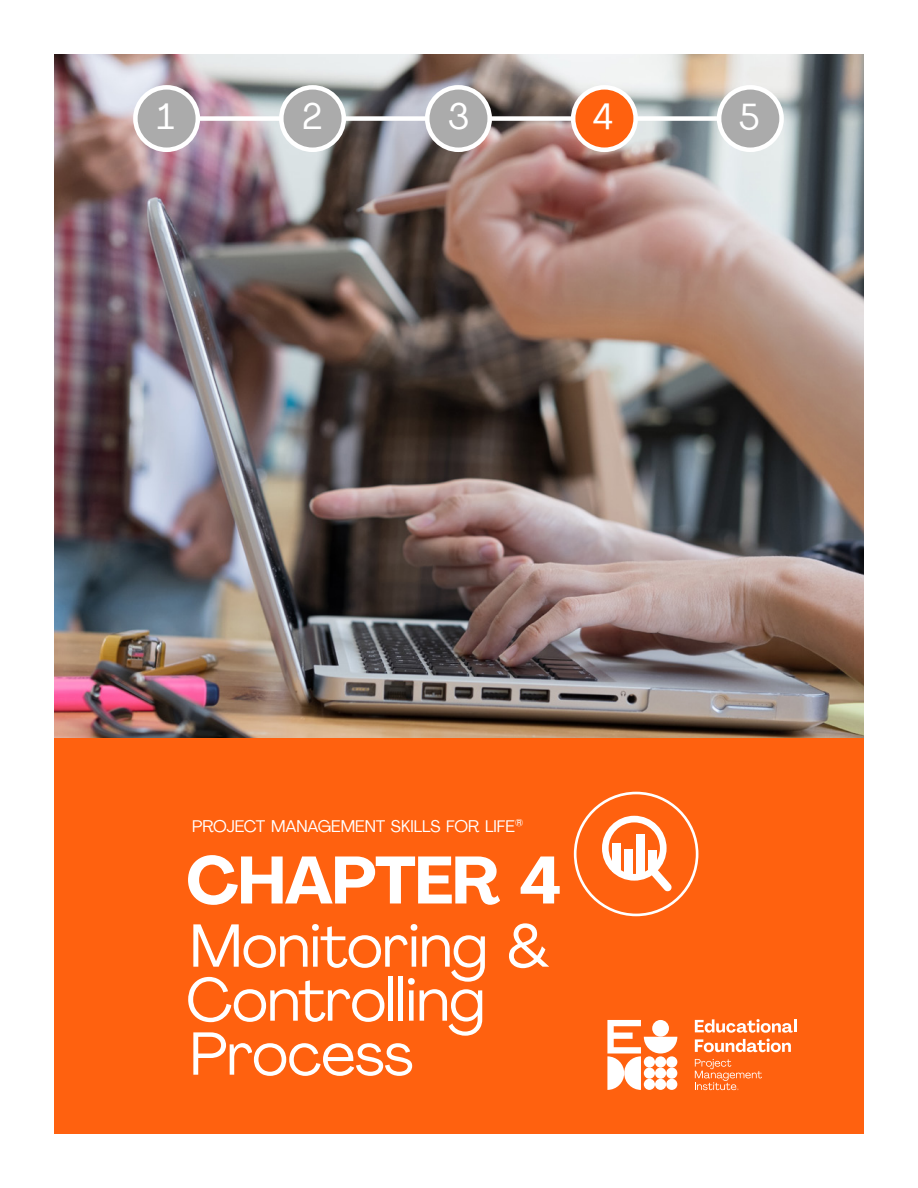
<style>
.page{position:relative;width:918px;height:1188px;background:#fff}
.page>*{position:absolute;margin:0;border:0;box-sizing:border-box;transform-origin:0 0}
.t1{font:700 66px "Agrandir";letter-spacing:-.025em;color:#fff}
.t2{font:60px/54px "Agrandir";letter-spacing:-.01em;color:#fff}
.t3{font:36px "Agrandir";color:#fff}
.t4{font:16.5px "Agrandir";color:#fff}
</style>
<div class="page">
<img style="left:55px;top:55px;width:808px;height:684px">
<div style="left:153px;top:116px;width:627px;height:5px;background:#fff"></div>
<div style="left:135px;top:87px;width:63px;height:63px;background:#ababab;border-radius:50%"></div>
<div style="left:133px;top:85px;width:67px;height:67px;border:4px solid #fff;border-radius:50%"></div>
<div style="left:281px;top:87px;width:63px;height:63px;background:#ababab;border-radius:50%"></div>
<div style="left:279px;top:85px;width:67px;height:67px;border:4px solid #fff;border-radius:50%"></div>
<div style="left:427px;top:87px;width:63px;height:63px;background:#ababab;border-radius:50%"></div>
<div style="left:425px;top:85px;width:67px;height:67px;border:4px solid #fff;border-radius:50%"></div>
<div style="left:573px;top:87px;width:63px;height:63px;background:#ff610f;border-radius:50%"></div>
<div style="left:571px;top:85px;width:67px;height:67px;border:4px solid #fff;border-radius:50%"></div>
<div style="left:719px;top:87px;width:63px;height:63px;background:#ababab;border-radius:50%"></div>
<div style="left:717px;top:85px;width:67px;height:67px;border:4px solid #fff;border-radius:50%"></div>
<div style="left:0;top:739px;width:918px;height:449px;background:#ff610f"></div>
<svg style="left:695px;top:1059px;width:67px;height:31px"></svg>
<svg style="left:607px;top:1020px;width:70px;height:70px"></svg>
<div style="left:652px;top:1020px;width:17px;height:17px;background:#fff;border-radius:50%"></div>
<svg style="left:695px;top:1019px;width:101px;height:14px"></svg>
<svg style="left:695px;top:1039px;width:96px;height:13px"></svg>
<svg style="left:574px;top:792px;width:124px;height:124px"></svg>
<div style="left:613px;top:843px;width:8px;height:29px;background:#fff"></div>
<div style="left:625px;top:849px;width:8px;height:29px;background:#fff"></div>
<div style="left:637px;top:834px;width:8px;height:40px;background:#fff"></div>
<div style="left:648px;top:850px;width:9px;height:20px;background:#fff"></div>
<div style="left:0;top:0;width:918px;height:1188px;border:54px solid #fff"></div>
<p class="t3" style="left:158px;top:94px;width:18px">1</p>
<p class="t3" style="left:303px;top:94px;width:21px">2</p>
<p class="t3" style="left:448px;top:94px;width:22px">3</p>
<p class="t3" style="left:593px;top:94px;width:21px">4</p>
<p class="t3" style="left:739px;top:94px;width:21px">5</p>
<p class="t4" style="left:192px;top:816px;width:332px">PROJECT MANAGEMENT SKILLS FOR LIFE<sup>®</sup></p>
<p class="t1" style="left:186px;top:839px;width:377px">CHAPTER 4</p>
<p class="t2" style="left:186px;top:918px;width:365px">Monitoring &amp;<br>Controlling</p>
<p class="t2" style="left:190px;top:1026px;width:225px">Process</p>
</div>
